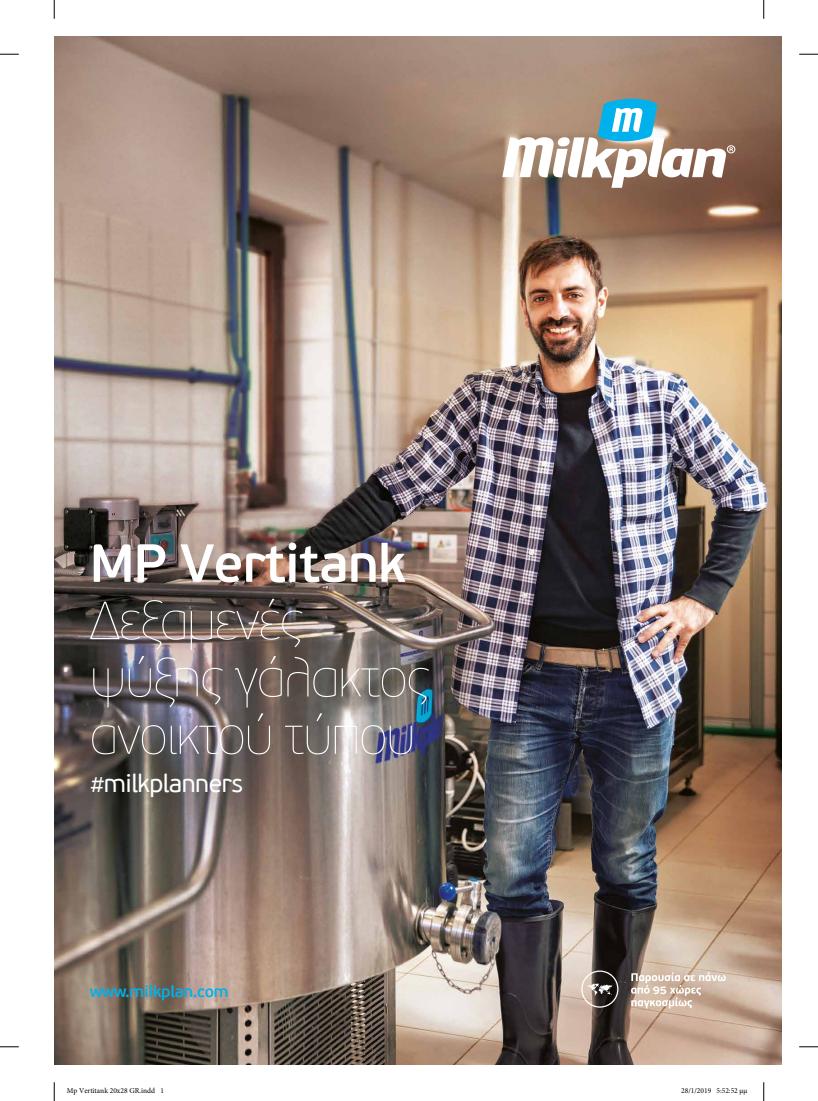
<style>
.page{position:relative;width:818px;height:1101px;background:#fff}
.page>*{position:absolute;margin:0;border:0;box-sizing:border-box;transform-origin:0 0}
.t1{font:600 53.5px "PF Beau Sans Pro";letter-spacing:-.02em;color:#fff}
.t2{font:25px "PF Beau Sans Pro";letter-spacing:-.025em;color:#fff}
.t3{font:600 16.25px "PF Beau Sans Pro";letter-spacing:-.02em;color:#00b1eb}
.t4{font:700 11px "PF Beau Sans Pro";color:#fff}
.t5{font:7.5px "Minion Pro";color:#000}
</style>
<div class="page">
<img style="left:54px;top:36px;width:727px;height:1028px">
<svg style="left:502px;top:97px;width:233px;height:91px"></svg>
<img style="left:90px;top:598px;width:212px;height:52px">
<img style="left:93px;top:656px;width:335px;height:51px">
<img style="left:92px;top:713px;width:319px;height:41px">
<svg style="left:630px;top:972px;width:95px;height:36px"></svg>
<div style="left:581px;top:970px;width:37px;height:37px;border:1px solid #fff;border-radius:50%"></div>
<svg style="left:586px;top:983px;width:25px;height:12px"></svg>
<svg style="left:0;top:53px;width:19px;height:2px"></svg>
<svg style="left:799px;top:53px;width:18px;height:2px"></svg>
<svg style="left:0;top:1046px;width:19px;height:1px"></svg>
<svg style="left:799px;top:1046px;width:18px;height:1px"></svg>
<svg style="left:53px;top:0;width:2px;height:19px"></svg>
<svg style="left:53px;top:1082px;width:2px;height:18px"></svg>
<svg style="left:763px;top:0;width:1px;height:19px"></svg>
<svg style="left:763px;top:1082px;width:1px;height:18px"></svg>
<svg style="left:66px;top:1052px;width:98px;height:13px"></svg>
<h1 class="t1" style="left:90px;top:531px;width:317px">MP Vertitank</h1>
<h2 class="t2" style="left:90px;top:769px;width:155px">#milkplanners</h2>
<h3 class="t3" style="left:90px;top:981px;width:140px">www.milkplan.com</h3>
<h3 class="t4" style="left:652px;top:982px;width:16px">95</h3>
<p class="t5" style="left:67px;top:1086px;width:99px">Mp Vertitank 20x28 GR.indd 1</p>
<p class="t5" style="left:680px;top:1086px;width:68px">28/1/2019 5:52:52 μμ</p>
</div>
